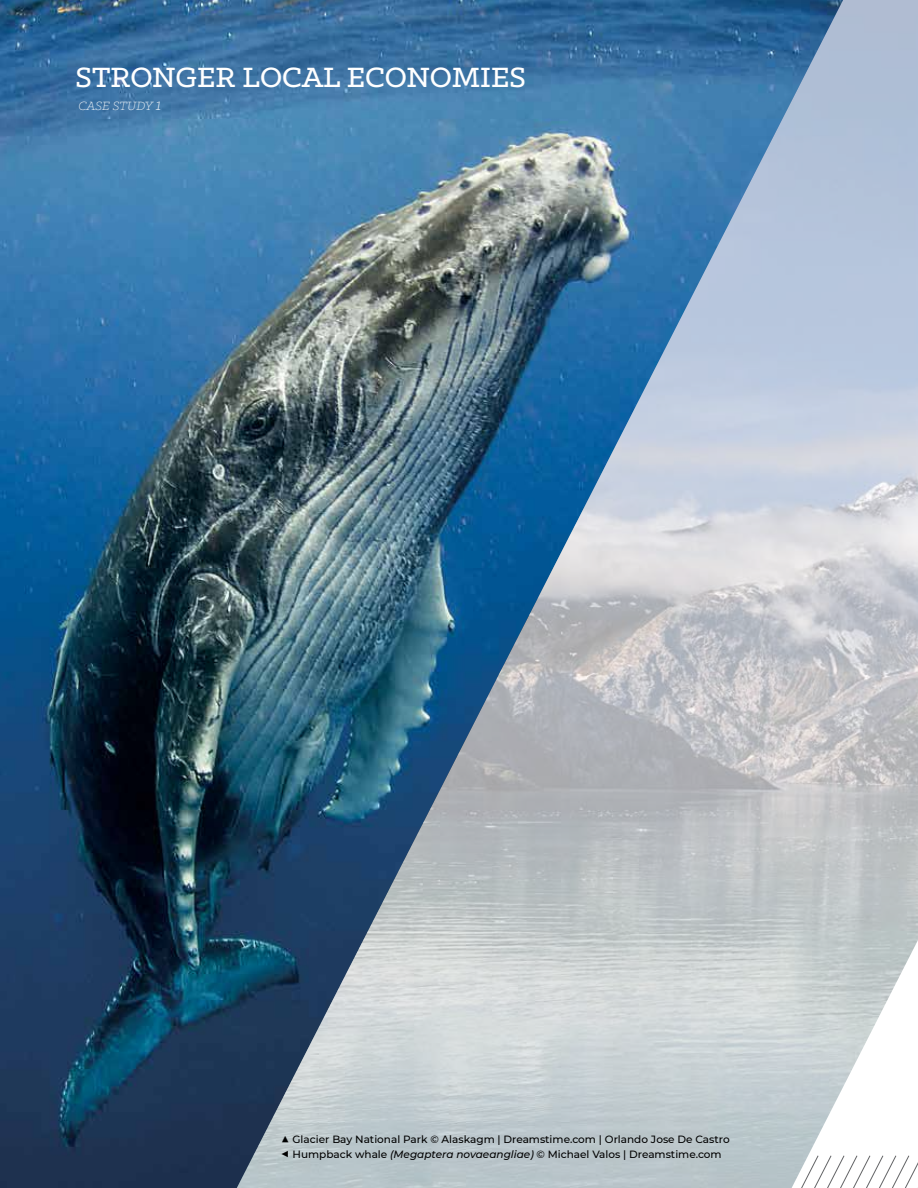
<style>
.page{position:relative;width:918px;height:1188px;background:#fff}
.page>*{position:absolute;margin:0;border:0;box-sizing:border-box;transform-origin:0 0}
.t1{font:500 31.65px "Klinic Slab";color:#fff}
.t2{font:italic 300 13.5px "Klinic Slab";color:#fff}
.t3{font:500 10.5px/15px "Montserrat";color:#000}
.s1{font-size:18px}
.s2{font-weight:400;font-size:15px}
.s3{font-style:italic}
</style>
<div class="page">
<img style="left:0;top:0;width:230px;height:1188px">
<img style="left:230px;top:0;width:688px;height:1155px">
<svg style="left:196px;top:1155px;width:722px;height:33px;background:#b7c1c7"></svg>
<h1 class="t1" style="left:76px;top:57px;width:452px">STRONGER LOCAL ECONOMIES</h1>
<p class="t2" style="left:79px;top:97px;width:84px">CASE STUDY <span class="s1">1</span></p>
<p class="t3" style="left:281px;top:1132px;width:450px"><span class="s2">▲</span> Glacier Bay National Park © Alaskagm | Dreamstime.com | Orlando Jose De Castro <span class="s2">◀</span> Humpback whale <span class="s3">(Megaptera novaeangliae)</span> © Michael Valos | Dreamstime.com</p>
</div>
